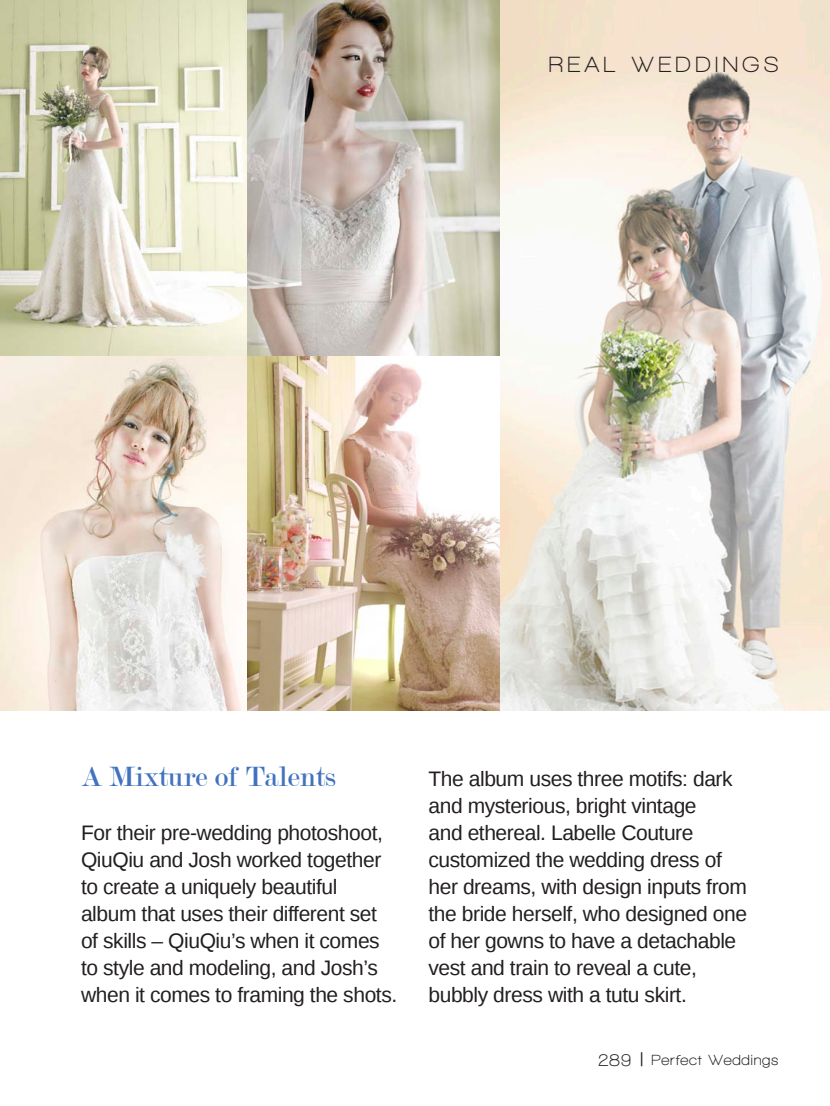
<style>
.page{position:relative;width:830px;height:1106px;background:#fff}
.page>*{position:absolute;margin:0;border:0;box-sizing:border-box;transform-origin:0 0}
.subhead{font:30px "Modern";color:#4172bf}
.t1{font:700 22.5px "Walkway";letter-spacing:.2em;color:#231f20}
.body{font:21px/27px "Liberation Sans";letter-spacing:-.02em;color:#231f20}
.t2{font:700 15px "Walkway";letter-spacing:.05em;color:#231f20}
.s1{font-size:18px}
.s2{font-family:"Liberation Sans";font-weight:400}
</style>
<div class="page">
<img style="left:499px;top:0;width:330px;height:710px">
<img style="left:0;top:355px;width:248px;height:355px">
<img style="left:0;top:0;width:499px;height:355px">
<img style="left:248px;top:339px;width:251px;height:371px">
<p class="t1" style="left:548px;top:52px;width:231px">REAL WEDDINGS</p>
<p class="subhead" style="left:81px;top:761px;width:256px">A Mixture of Talents</p>
<p class="body" style="left:81px;top:820px;width:318px">For their pre-wedding photoshoot, QiuQiu and Josh worked together to create a uniquely beautiful album that uses their different set of skills – QiuQiu’s when it comes to style and modeling, and Josh’s when it comes to framing the shots.</p>
<p class="body" style="left:428px;top:766px;width:320px">The album uses three motifs: dark and mysterious, bright vintage<br>and ethereal. Labelle Couture customized the wedding dress of her dreams, with design inputs from the bride herself, who designed one of her gowns to have a detachable vest and train to reveal a cute, bubbly dress with a tutu skirt.</p>
<p class="t2" style="left:598px;top:1052px;width:182px"><span class="s1">289</span> <span class="s2">|</span> Perfect Weddings</p>
</div>
